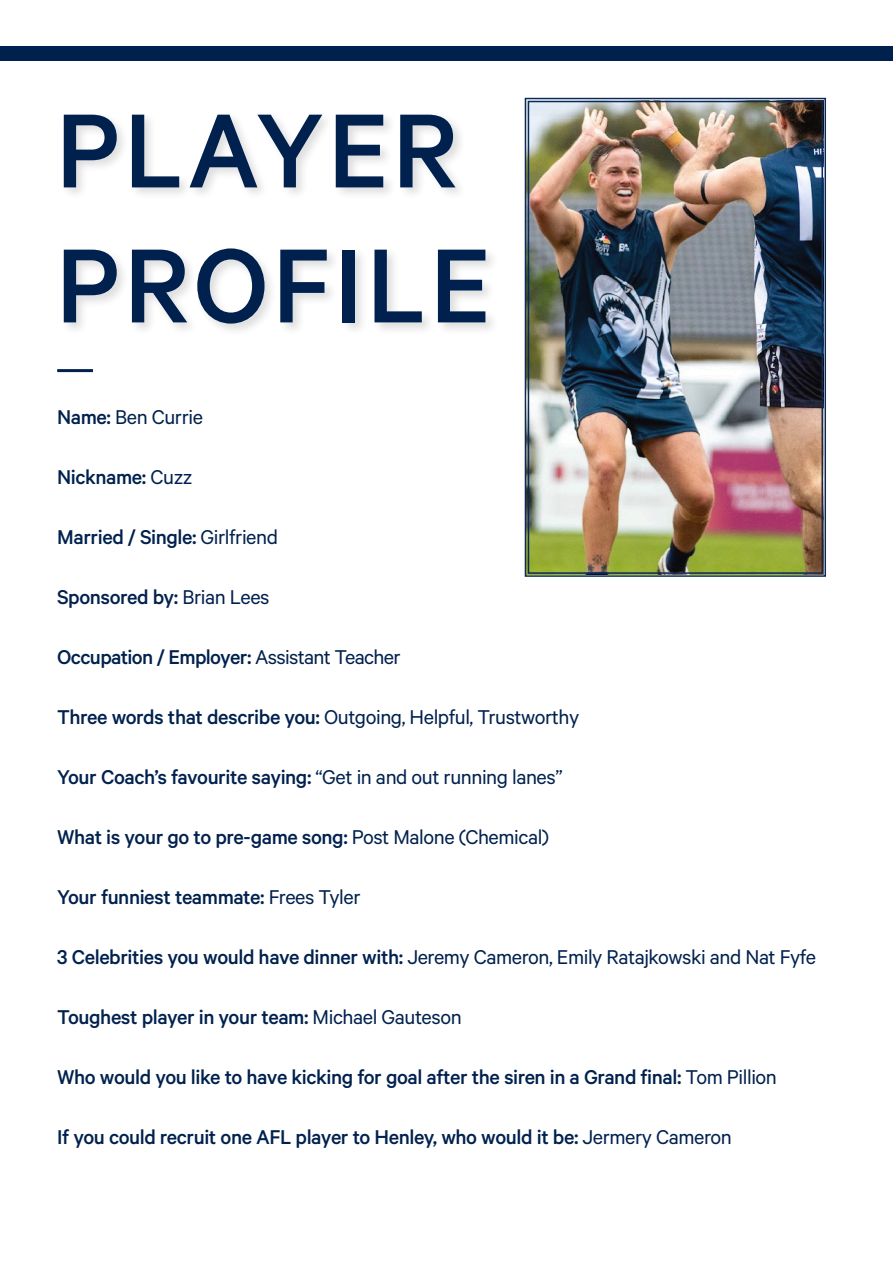
<style>
.page{position:relative;width:893px;height:1263px;background:#fff}
.page>*{position:absolute;margin:0;border:0;box-sizing:border-box;transform-origin:0 0}
.t1{font:500 118.5px/135px "Calibre";letter-spacing:.03em;color:#00214e}
.t2{font:500 22.5px "Calibre";letter-spacing:-.02em;color:#00214e}
.t3{font:22.5px "Calibre";letter-spacing:-.02em;color:#00214e}
.s1{font-weight:500}
.s2{font-weight:400}
</style>
<div class="page">
<img style="left:524px;top:97px;width:302px;height:480px">
<div style="left:528px;top:101px;width:295px;height:473px;border:1px solid #00214e"></div>
<div style="left:61px;top:111px;width:438px;height:226px;background:#231f20;opacity:.15"></div>
<hr style="left:57px;top:369px;width:36px;height:3px;background:#00214e">
<div style="left:0;top:47px;width:893px;height:14px;background:#00214e"></div>
<h1 class="t1" style="left:56px;top:80px;width:437px">PLAYER<br>PROFILE</h1>
<p class="t3" style="left:57px;top:404px;width:147px"><span class="s1">Name:</span> Ben Currie</p>
<p class="t2" style="left:57px;top:464px;width:137px">Nickname: <span class="s2">Cuzz</span></p>
<p class="t2" style="left:57px;top:524px;width:222px">Married / Single: <span class="s2">Girlfriend</span></p>
<p class="t2" style="left:57px;top:584px;width:214px">Sponsored by: <span class="s2">Brian Lees</span></p>
<p class="t2" style="left:57px;top:644px;width:345px">Occupation / Employer: <span class="s2">Assistant Teacher</span></p>
<p class="t3" style="left:57px;top:704px;width:524px"><span class="s1">Three words that describe you:</span> Outgoing, Helpful, Trustworthy</p>
<p class="t2" style="left:57px;top:764px;width:507px">Your Coach’s favourite saying: <span class="s2">“Get in and out running lanes”</span></p>
<p class="t2" style="left:57px;top:824px;width:493px">What is your go to pre-game song: <span class="s2">Post Malone (Chemical)</span></p>
<p class="t2" style="left:57px;top:884px;width:305px">Your funniest teammate: <span class="s2">Frees Tyler</span></p>
<p class="t3" style="left:57px;top:944px;width:760px"><span class="s1">3 Celebrities you would have dinner with:</span> Jeremy Cameron, Emily Ratajkowski and Nat Fyfe</p>
<p class="t2" style="left:57px;top:1004px;width:406px">Toughest player in your team: <span class="s2">Michael Gauteson</span></p>
<p class="t2" style="left:57px;top:1064px;width:721px">Who would you like to have kicking for goal after the siren in a Grand final: <span class="s2">Tom Pillion</span></p>
<p class="t2" style="left:57px;top:1124px;width:676px">If you could recruit one AFL player to Henley, who would it be: <span class="s2">Jermery Cameron</span></p>
</div>
